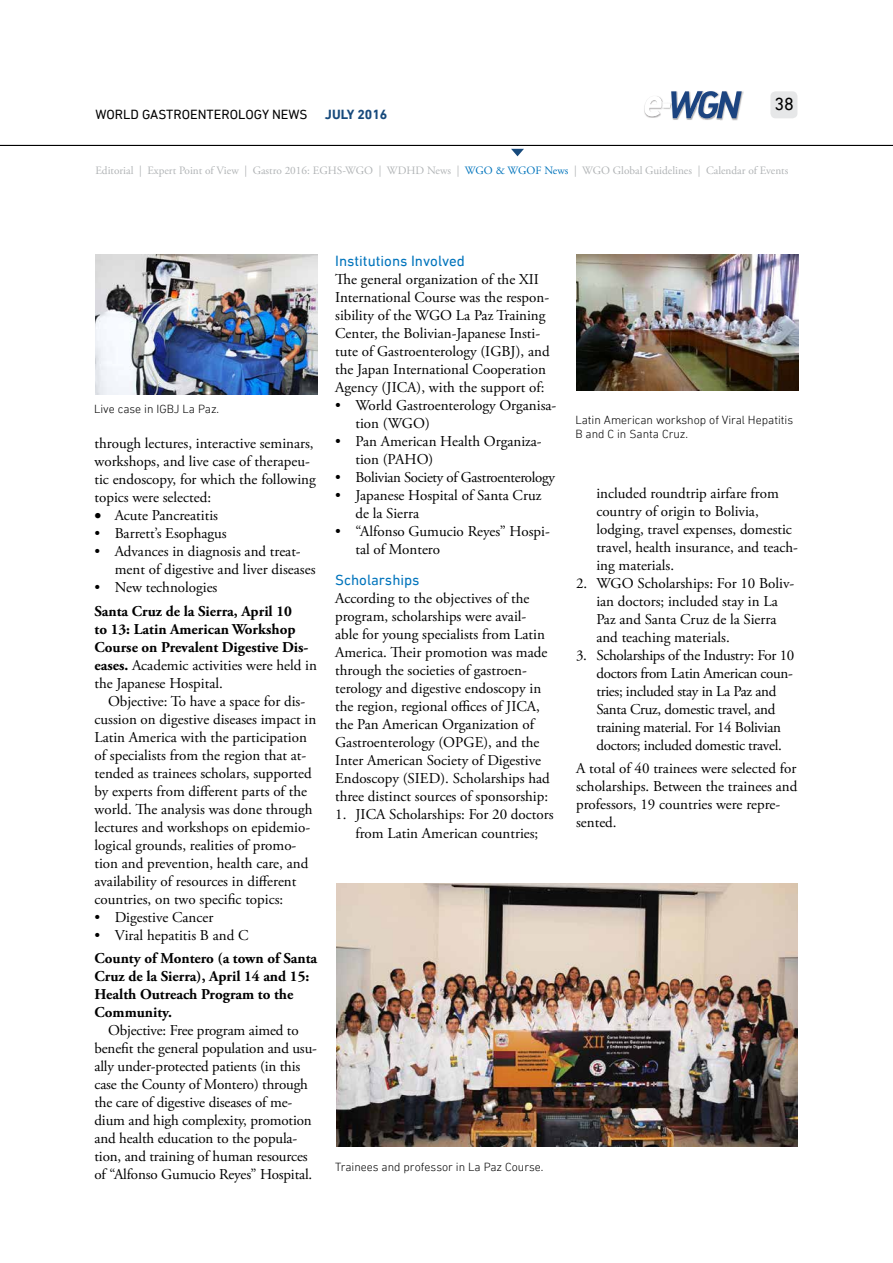
<style>
.page{position:relative;width:893px;height:1263px;background:#fff}
.page>*{position:absolute;margin:0;border:0;box-sizing:border-box;transform-origin:0 0}
.t1{font:18px "DIN Next LT Pro";color:#000}
.Body{font:15px/18px "Adobe Garamond Pro";color:#000}
.Body-1st_para{font:15px/18px "Adobe Garamond Pro";color:#000}
.Bullet{font:15px/18px "Adobe Garamond Pro";color:#000}
.Body-1st_para-2{font:700 15px/18px "Adobe Garamond Pro";color:#000}
.Bullet__05{font:15px/18px "Adobe Garamond Pro";letter-spacing:-.02em;color:#000}
.Bullet__05-2{font:15px "Adobe Garamond Pro";color:#000}
.Bullet-2{font:15px "Adobe Garamond Pro";letter-spacing:-.02em;color:#000}
.Subhead{font:15px "DIN Next LT Pro";color:#0074bc}
.t2{font:13.5px "DIN Next LT Pro";color:#000}
.t3{font:700 13.5px "DIN Next LT Pro";color:#174a7c}
.Author_bio{font:300 12px/14.4px "DIN Next LT Pro";color:#000}
.t4{font:11.25px "Adobe Garamond Pro";color:#b1b4b6}
.s1{color:#0074bc}
.s2{font-weight:400}
</style>
<div class="page">
<img style="left:672px;top:91px;width:71px;height:29px">
<img style="left:697px;top:118px;width:8px;height:2px">
<svg style="left:645px;top:91px;width:97px;height:27px"></svg>
<div style="left:770px;top:91px;width:27px;height:27px;background:#e6e7e8;border-radius:5px"></div>
<hr style="left:0;top:145px;width:893px;height:1px;background:#000">
<svg style="left:511px;top:149px;width:13px;height:7px"></svg>
<img style="left:95px;top:255px;width:223px;height:139px">
<img style="left:336px;top:883px;width:462px;height:263px">
<img style="left:576px;top:255px;width:223px;height:136px">
<p class="t2" style="left:95px;top:106px;width:214px">WORLD GASTROENTEROLOGY NEWS</p>
<p class="t3" style="left:325px;top:106px;width:64px">JULY 2016</p>
<p class="t1" style="left:774px;top:93px;width:21px">38</p>
<p class="t4" style="left:95px;top:164px;width:694px">Editorial | Expert Point of View | Gastro 2016: EGHS-WGO | WDHD News | <span class="s1">WGO &amp; WGOF News</span> | WGO Global Guidelines | Calendar of Events</p>
<p class="Author_bio" style="left:94px;top:401px;width:127px">Live case in IGBJ La Paz.</p>
<p class="Body" style="left:94px;top:435px;width:223px">through lectures, interactive seminars, workshops, and live case of therapeu&shy;tic endoscopy, for which the following topics were selected:</p>
<p class="Bullet" style="left:94px;top:507px;width:125px">• Acute Pancreatitis</p>
<p class="Bullet" style="left:94px;top:525px;width:134px">• Barrett’s Esophagus</p>
<p class="Bullet" style="left:115px;top:543px;width:202px;text-indent:-20px">• Advances in diagnosis and treat&shy;ment of digestive and liver diseases</p>
<p class="Bullet__05-2" style="left:94px;top:578px;width:124px">• New technologies</p>
<p class="Body-1st_para-2" style="left:94px;top:602px;width:224px">Santa Cruz de la Sierra, April 10<br>to 13: Latin American Workshop<br>Course on Prevalent Digestive Dis&shy;eases. <span class="s2">Academic activities were held in the Japanese Hospital.</span></p>
<p class="Body" style="left:94px;top:692px;width:223px;text-indent:14px">Objective: To have a space for dis&shy;cussion on digestive diseases impact in Latin America with the participation of specialists from the region that at&shy;tended as trainees scholars, supported by experts from different parts of the world. The analysis was done through lectures and workshops on epidemio&shy;logical grounds, realities of promo&shy;tion and prevention, health care, and availability of resources in different countries, on two specific topics:</p>
<p class="Bullet" style="left:94px;top:908px;width:120px">• Digestive Cancer</p>
<p class="Bullet__05-2" style="left:94px;top:926px;width:156px">• Viral hepatitis B and C</p>
<p class="Body-1st_para-2" style="left:94px;top:949px;width:224px">County of Montero (a town of Santa<br>Cruz de la Sierra), April 14 and 15:<br>Health Outreach Program to the<br>Community.</p>
<p class="Body" style="left:94px;top:1022px;width:224px;text-indent:14px">Objective: Free program aimed to benefit the general population and usu&shy;ally under-protected patients (in this case the County of Montero) through the care of digestive diseases of me&shy;dium and high complexity, promotion and health education to the popula&shy;tion, and training of human resources of “Alfonso Gumucio Reyes” Hospital.</p>
<p class="Subhead" style="left:335px;top:252px;width:131px">Institutions Involved</p>
<p class="Body-1st_para" style="left:335px;top:271px;width:216px">The general organization of the XII International Course was the respon&shy;sibility of the WGO La Paz Training Center, the Bolivian-Japanese Insti&shy;tute of Gastroenterology (IGBJ), and the Japan International Cooperation Agency (JICA), with the support of:</p>
<p class="Bullet" style="left:355px;top:397px;width:202px;text-indent:-20px">• World Gastroenterology Organisa&shy;tion (WGO)</p>
<p class="Bullet" style="left:355px;top:433px;width:188px;text-indent:-20px">• Pan American Health Organiza&shy;tion (PAHO)</p>
<p class="Bullet-2" style="left:335px;top:468px;width:221px">• Bolivian Society of Gastroenterology</p>
<p class="Bullet" style="left:355px;top:487px;width:188px;text-indent:-20px">• Japanese Hospital of Santa Cruz de la Sierra</p>
<p class="Bullet" style="left:355px;top:523px;width:196px;text-indent:-20px">• “Alfonso Gumucio Reyes” Hospi&shy;tal of Montero</p>
<p class="Subhead" style="left:335px;top:572px;width:86px">Scholarships</p>
<p class="Body-1st_para" style="left:335px;top:590px;width:216px">According to the objectives of the program, scholarships were avail&shy;able for young specialists from Latin America. Their promotion was made through the societies of gastroen&shy;terology and digestive endoscopy in the region, regional offices of JICA, the Pan American Organization of Gastroenterology (OPGE), and the Inter American Society of Digestive Endoscopy (SIED). Scholarships had three distinct sources of sponsorship:</p>
<p class="Bullet" style="left:335px;top:806px;width:220px;text-align:center">1. JICA Scholarships: For 20 doctors from Latin American countries;</p>
<p class="Author_bio" style="left:335px;top:1160px;width:210px">Trainees and professor in La Paz Course.</p>
<p class="Author_bio" style="left:575px;top:412px;width:219px">Latin American workshop of Viral Hepatitis<br>B and C in Santa Cruz.</p>
<p class="Bullet" style="left:596px;top:484px;width:203px">included roundtrip airfare from country of origin to Bolivia, lodging, travel expenses, domestic travel, health insurance, and teach&shy;ing materials.</p>
<p class="Bullet" style="left:596px;top:574px;width:199px;text-indent:-20px">2. WGO Scholarships: For 10 Boliv&shy;ian doctors; included stay in La<br>Paz and Santa Cruz de la Sierra and teaching materials.</p>
<p class="Bullet__05" style="left:596px;top:646px;width:200px;text-indent:-20px">3. Scholarships of the Industry: For 10 doctors from Latin American coun&shy;tries; included stay in La Paz and Santa Cruz, domestic travel, and training material. For 14 Bolivian doctors; included domestic travel.</p>
<p class="Body-1st_para" style="left:576px;top:760px;width:223px">A total of 40 trainees were selected for scholarships. Between the trainees and professors, 19 countries were repre&shy;sented.</p>
</div>
